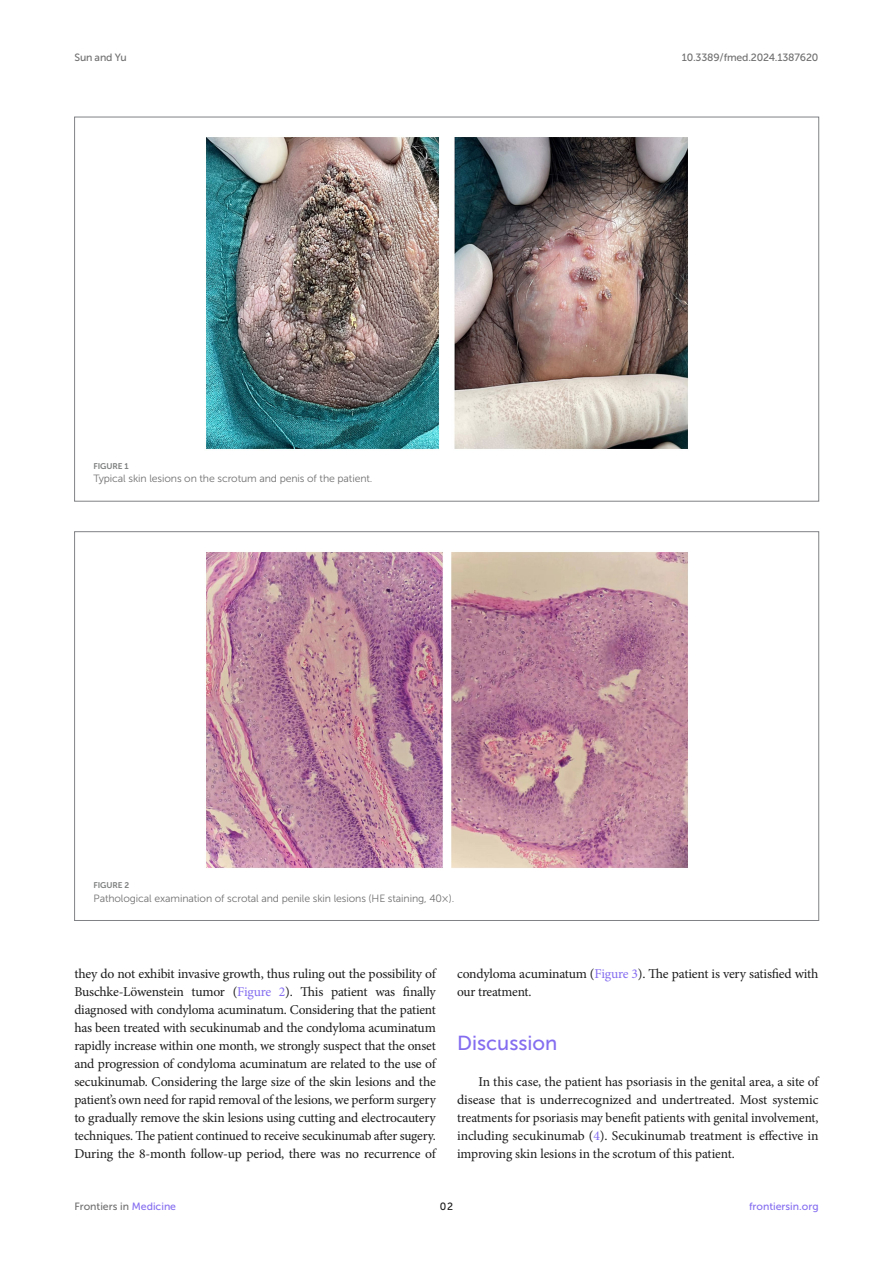
<style>
.page{position:relative;width:893px;height:1263px;background:#fff}
.page>*{position:absolute;margin:0;border:0;box-sizing:border-box;transform-origin:0 0}
.HEAD_1{font:20.25px "Museo Sans 500";color:#856df0}
.TEXT_FLUSH{font:13.5px/18px "Minion Pro";letter-spacing:-.015em;color:#1b1c1b;text-align:justify}
.FIG_LEG{font:10.5px "Museo Sans 300";letter-spacing:-.01em;color:#706f70}
.t1{font:10.5px "Museo Sans 500";letter-spacing:-.015em;color:#706f70}
.t2{font:10.5px "Museo Sans 500";color:#856df0}
.t3{font:10.5px "Museo Sans 500";color:#1b1c1b}
.FIG_HD{font:8.25px "Museo Sans 700";letter-spacing:-.01em;color:#7e7f7f}
.s1{color:#856df0}
</style>
<div class="page">
<img style="left:206px;top:137px;width:482px;height:313px">
<img style="left:206px;top:552px;width:482px;height:316px">
<p class="t1" style="left:74px;top:51px;width:54px">Sun and Yu</p>
<p class="t1" style="left:682px;top:51px;width:138px">10.3389/fmed.2024.1387620</p>
<p class="FIG_HD" style="left:94px;top:461px;width:37px">FIGURE 1</p>
<p class="FIG_LEG" style="left:94px;top:473px;width:280px">Typical skin lesions on the scrotum and penis of the patient.</p>
<p class="FIG_HD" style="left:94px;top:880px;width:37px">FIGURE 2</p>
<p class="FIG_LEG" style="left:94px;top:892px;width:362px">Pathological examination of scrotal and penile skin lesions (HE staining, 40×).</p>
<p class="TEXT_FLUSH" style="left:74px;top:965px;width:363px">they do not exhibit invasive growth, thus ruling out the possibility of Buschke-Löwenstein tumor (<span class="s1">Figure 2</span>). This patient was finally diagnosed with condyloma acuminatum. Considering that the patient has been treated with secukinumab and the condyloma acuminatum rapidly increase within one month, we strongly suspect that the onset and progression of condyloma acuminatum are related to the use of secukinumab. Considering the large size of the skin lesions and the patient’s own need for rapid removal of the lesions, we perform surgery to gradually remove the skin lesions using cutting and electrocautery techniques. The patient continued to receive secukinumab after sugery.<br>During the 8-month follow-up period, there was no recurrence of</p>
<p class="TEXT_FLUSH" style="left:457px;top:965px;width:363px">condyloma acuminatum (<span class="s1">Figure 3</span>). The patient is very satisfied with our treatment.</p>
<p class="HEAD_1" style="left:457px;top:1032px;width:102px">Discussion</p>
<p class="TEXT_FLUSH" style="left:457px;top:1073px;width:363px;text-indent:21px">In this case, the patient has psoriasis in the genital area, a site of disease that is underrecognized and undertreated. Most systemic treatments for psoriasis may benefit patients with genital involvement, including secukinumab (<span class="s1">4</span>). Secukinumab treatment is effective in improving skin lesions in the scrotum of this patient.</p>
<p class="t1" style="left:74px;top:1200px;width:103px">Frontiers in <span class="s1">Medicine</span></p>
<p class="t3" style="left:440px;top:1200px;width:15px">02</p>
<p class="t2" style="left:749px;top:1200px;width:71px">frontiersin.org</p>
</div>
